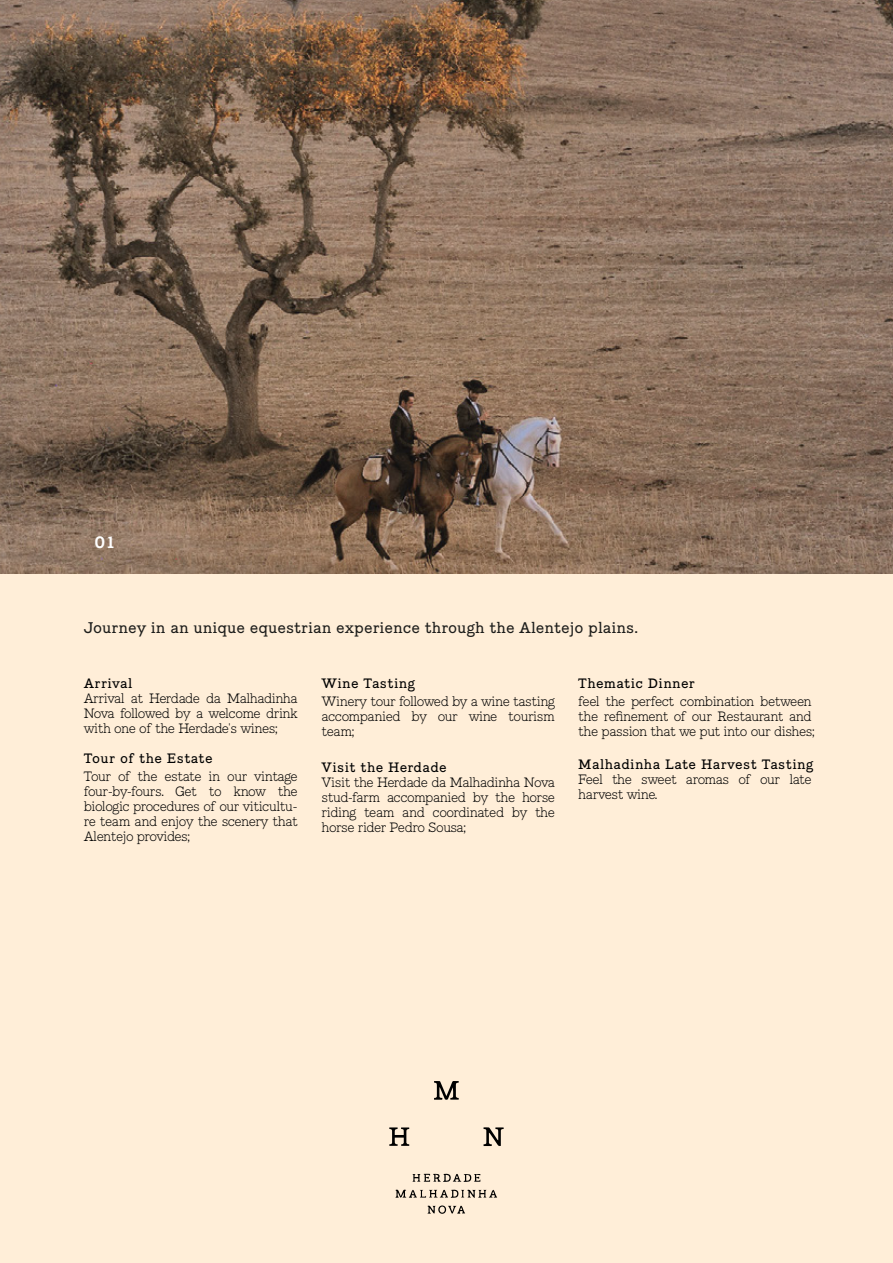
<style>
.page{position:relative;width:893px;height:1263px;background:#ffeed8}
.page>*{position:absolute;margin:0;border:0;box-sizing:border-box;transform-origin:0 0}
.t1{font:700 15.75px "Piek";color:#fff}
.t2{font:15px "Piek";color:#1d1d1b}
.t3{font:300 13.2px/15px "Piek";letter-spacing:-.035em;color:#010101;text-align:justify}
.t4{font:13.2px "Piek";letter-spacing:.03em;color:#010101}
</style>
<div class="page">
<svg style="left:0;top:0;width:893px;height:573px;background:#836b58"></svg>
<svg style="left:434px;top:1081px;width:25px;height:19px"></svg>
<svg style="left:484px;top:1127px;width:20px;height:19px"></svg>
<svg style="left:389px;top:1127px;width:20px;height:19px"></svg>
<svg style="left:412px;top:1173px;width:68px;height:9px"></svg>
<svg style="left:427px;top:1205px;width:38px;height:9px"></svg>
<svg style="left:395px;top:1189px;width:102px;height:9px"></svg>
<p class="t1" style="left:95px;top:533px;width:22px">01</p>
<p class="t2" style="left:84px;top:618px;width:556px">Journey in an unique equestrian experience through the Alentejo plains.</p>
<p class="t4" style="left:84px;top:675px;width:50px">Arrival</p>
<p class="t3" style="left:84px;top:691px;width:216px">Arrival at Herdade da Malhadinha Nova followed by a welcome drink with one of the Herdade's wines;</p>
<p class="t4" style="left:84px;top:750px;width:131px">Tour of the Estate</p>
<p class="t3" style="left:84px;top:769px;width:216px">Tour of the estate in our vintage four-by-fours. Get to know the biologic procedures of our viticultu&shy;re team and enjoy the scenery that Alentejo provides;</p>
<p class="t4" style="left:322px;top:675px;width:95px">Wine Tasting</p>
<p class="t3" style="left:322px;top:694px;width:235px">Winery tour followed by a wine tasting accompanied by our wine tourism team;</p>
<p class="t4" style="left:322px;top:759px;width:127px">Visit the Herdade</p>
<p class="t3" style="left:322px;top:775px;width:235px">Visit the Herdade da Malhadinha Nova stud-farm accompanied by the horse riding team and coordinated by the horse rider Pedro Sousa;</p>
<p class="t4" style="left:578px;top:675px;width:118px">Thematic Dinner</p>
<p class="t3" style="left:578px;top:694px;width:238px;text-align:left">feel the perfect combination between the refinement of our Restaurant and the passion that we put into our dishes;</p>
<p class="t4" style="left:578px;top:756px;width:237px">Malhadinha Late Harvest Tasting</p>
<p class="t3" style="left:578px;top:772px;width:235px">Feel the sweet aromas of our late harvest wine.</p>
</div>
